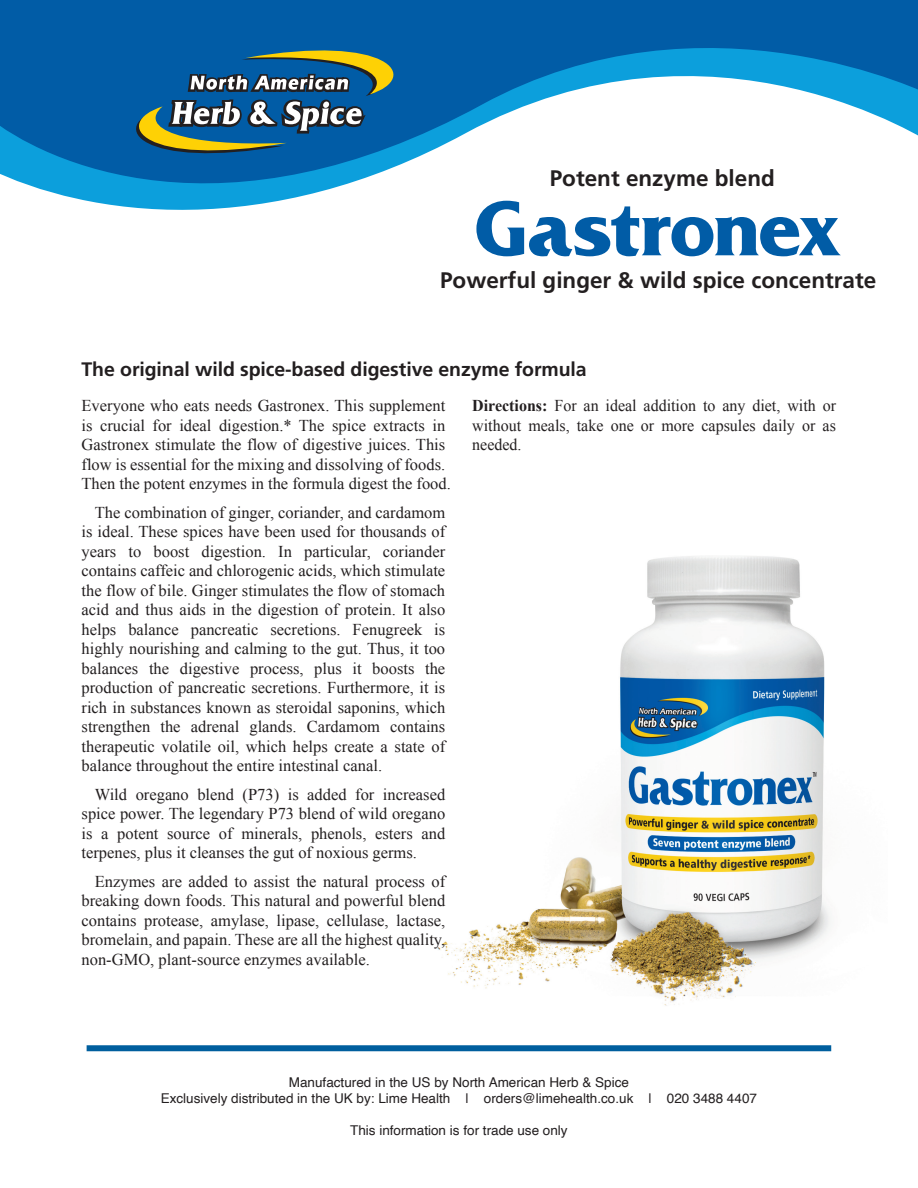
<style>
.page{position:relative;width:918px;height:1188px;background:#fff}
.page>*{position:absolute;margin:0;border:0;box-sizing:border-box;transform-origin:0 0}
.t1{font:700 81px "Friz Quadrata";letter-spacing:.005em;color:#015ca6}
.t2{font:700 22.5px "Frutiger";color:#231f20}
.t3{font:700 19.5px "Frutiger";letter-spacing:-.005em;color:#231f20}
.t4{font:16.5px/19.5px "Times New Roman";color:#231f20;text-align:justify}
.t5{font:13.5px/16.2px "Helvetica";color:#231f20;text-align:center}
.s1{font-weight:700}
</style>
<div class="page">
<img style="left:437px;top:556px;width:393px;height:450px">
<svg style="left:0;top:0;width:918px;height:210px"></svg>
<svg style="left:107px;top:0;width:315px;height:193px"></svg>
<div style="left:87px;top:1045px;width:744px;height:6px;background:#005f9e"></div>
<h2 class="t2" style="left:550px;top:165px;width:227px">Potent enzyme blend</h2>
<h1 class="t1" style="left:475px;top:184px;width:368px">Gastronex</h1>
<h2 class="t2" style="left:440px;top:267px;width:438px">Powerful ginger &amp; wild spice concentrate</h2>
<p class="t3" style="left:82px;top:358px;width:507px">The original wild spice-based digestive enzyme formula</p>
<p class="t4" style="left:82px;top:396px;width:371px;text-align:left">Everyone who eats needs Gastronex. This supplement is crucial for ideal digestion.* The spice extracts in Gastronex stimulate the flow of digestive juices. This flow is essential for the mixing and dissolving of foods.<br>Then the potent enzymes in the formula digest the food.</p>
<p class="t4" style="left:82px;top:502px;width:365px;text-indent:13px">The combination of ginger, coriander, and cardamom is ideal. These spices have been used for thousands of years to boost digestion. In particular, coriander contains caffeic and chlorogenic acids, which stimulate the flow of bile. Ginger stimulates the flow of stomach acid and thus aids in the digestion of protein. It also helps balance pancreatic secretions. Fenugreek is highly nourishing and calming to the gut. Thus, it too balances the digestive process, plus it boosts the production of pancreatic secretions. Furthermore, it is rich in substances known as steroidal saponins, which strengthen the adrenal glands. Cardamom contains therapeutic volatile oil, which helps create a state of balance throughout the entire intestinal canal.</p>
<p class="t4" style="left:82px;top:784px;width:365px;text-indent:13px">Wild oregano blend (P73) is added for increased spice power. The legendary P73 blend of wild oregano is a potent source of minerals, phenols, esters and terpenes, plus it cleanses the gut of noxious germs.</p>
<p class="t4" style="left:82px;top:871px;width:365px;text-indent:13px">Enzymes are added to assist the natural process of breaking down foods. This natural and powerful blend contains protease, amylase, lipase, cellulase, lactase, bromelain, and papain. These are all the highest quality, non-GMO, plant-source enzymes available.</p>
<p class="t4" style="left:472px;top:396px;width:365px"><span class="s1">Directions:</span> For an ideal addition to any diet, with or without meals, take one or more capsules daily or as needed.</p>
<p class="t5" style="left:161px;top:1074px;width:598px">Manufactured in the US by North American Herb &amp; Spice<br>Exclusively distributed in the UK by: Lime Health | orders@limehealth.co.uk | 020 3488 4407</p>
<p class="t5" style="left:350px;top:1123px;width:219px">This information is for trade use only</p>
</div>
